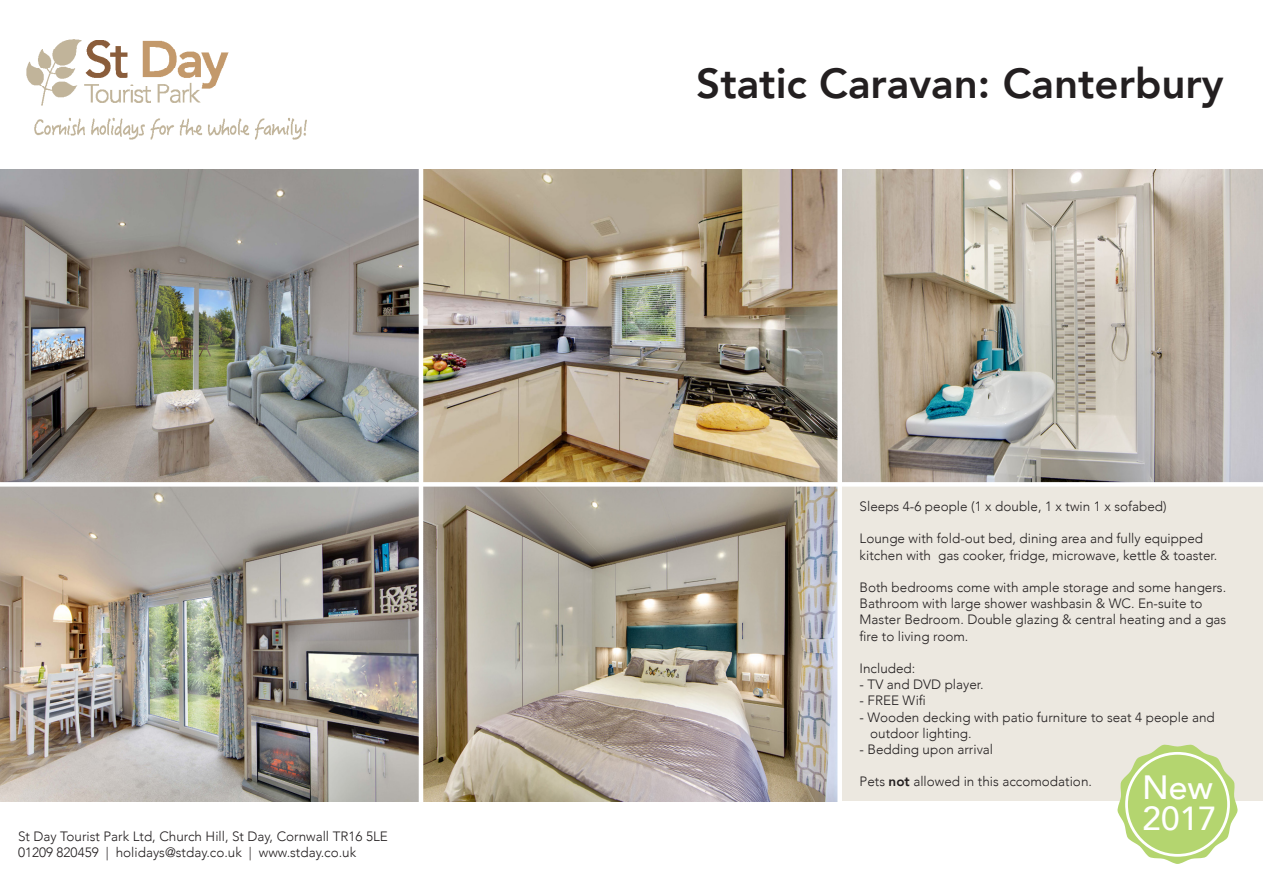
<style>
.page{position:relative;width:1263px;height:893px;background:#fff}
.page>*{position:absolute;margin:0;border:0;box-sizing:border-box;transform-origin:0 0}
.t1{font:800 42px "Avenir";color:#231f20}
.t2{font:500 33.6px "Avenir";color:#fff}
.t3{font:500 33.3px "Avenir";color:#fff}
.t4{font:300 13.5px/16.2px "Avenir";color:#231f20}
.s1{font-weight:800}
</style>
<div class="page">
<img style="left:423px;top:170px;width:840px;height:312px">
<div style="left:842px;top:485px;width:420px;height:316px;background:#ece8e0"></div>
<img style="left:26px;top:39px;width:281px;height:101px">
<img style="left:0;top:170px;width:419px;height:631px">
<img style="left:423px;top:487px;width:414px;height:314px">
<svg style="left:1117px;top:744px;width:121px;height:120px"></svg>
<div style="left:837px;top:169px;width:5px;height:635px;background:#fff"></div>
<div style="left:0;top:482px;width:1263px;height:5px;background:#fff"></div>
<p class="t4" style="left:18px;top:828px;width:371px">St Day Tourist Park Ltd, Church Hill, St Day, Cornwall TR16 5LE</p>
<p class="t4" style="left:18px;top:844px;width:340px">01209 820459 | holidays@stday.co.uk | www.stday.co.uk</p>
<p class="t1" style="left:696px;top:51px;width:529px">Static Caravan: Canterbury</p>
<p class="t4" style="left:860px;top:498px;width:309px">Sleeps 4-6 people (1 x double, 1 x twin 1 x sofabed)</p>
<p class="t4" style="left:860px;top:531px;width:359px">Lounge with fold-out bed, dining area and fully equipped kitchen with gas cooker, fridge, microwave, kettle &amp; toaster.</p>
<p class="t4" style="left:860px;top:579px;width:368px">Both bedrooms come with ample storage and some hangers.<br>Bathroom with large shower washbasin &amp; WC. En-suite to Master Bedroom. Double glazing &amp; central heating and a gas fire to living room.</p>
<p class="t4" style="left:860px;top:660px;width:57px">Included:</p>
<p class="t4" style="left:860px;top:676px;width:126px">- TV and DVD player.</p>
<p class="t4" style="left:860px;top:693px;width:68px">- FREE Wifi</p>
<p class="t4" style="left:870px;top:709px;width:346px;text-indent:-11px">- Wooden decking with patio furniture to seat 4 people and outdoor lighting.</p>
<p class="t4" style="left:860px;top:741px;width:135px">- Bedding upon arrival</p>
<p class="t4" style="left:860px;top:774px;width:234px">Pets <span class="s1">not</span> allowed in this accomodation.</p>
<h2 class="t2" style="left:1142px;top:758px;width:72px">New</h2>
<h3 class="t3" style="left:1143px;top:789px;width:76px">2017</h3>
</div>
